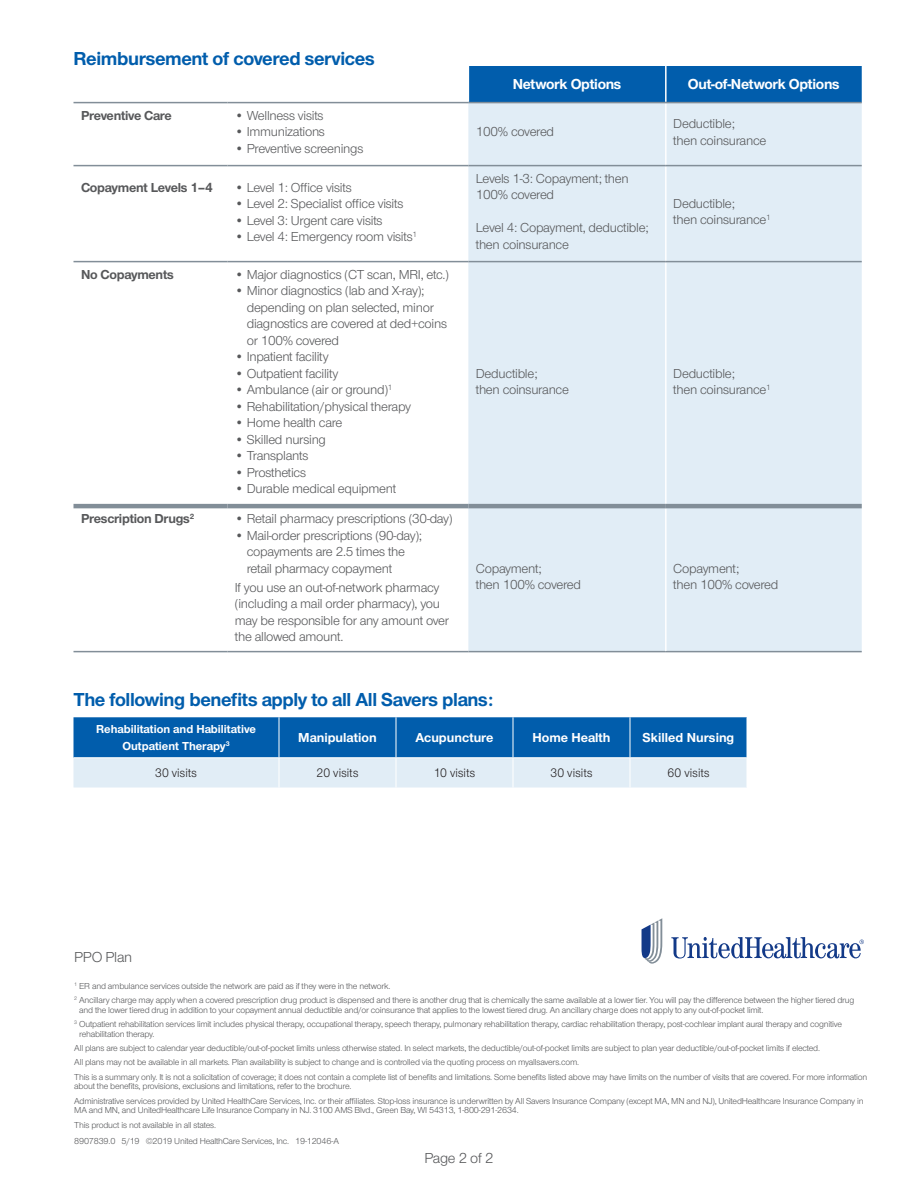
<style>
.page{position:relative;width:918px;height:1188px;background:#fff}
.page>*{position:absolute;margin:0;border:0;box-sizing:border-box;transform-origin:0 0}
.t1{font:700 19.5px "UHC Sans";letter-spacing:-.02em;color:#015dac}
.t2{font:700 15px "UHC Sans";letter-spacing:-.02em;color:#fff}
.t3{font:15px "UHC Sans";letter-spacing:-.025em;color:#57585a}
.t4{font:13.5px/16.5px "UHC Sans";letter-spacing:-.02em;color:#57585a}
.t5{font:700 13.5px "UHC Sans";letter-spacing:-.02em;color:#57585a}
.t6{font:700 13.5px "UHC Sans";color:#fff}
.t7{font:12.75px "UHC Sans";letter-spacing:.015em;color:#231f20;scale:.95 1}
.t8{font:700 12px/16.2px "UHC Sans";color:#fff;text-align:center}
.t9{font:9px/14.2px "UHC Sans";letter-spacing:-.02em;color:#57585a}
</style>
<div class="page">
<div style="left:469px;top:66px;width:393px;height:36px;background:#015dac"></div>
<div style="left:468px;top:103px;width:394px;height:548px;background:#e1edf6"></div>
<hr style="left:74px;top:165px;width:153px;height:1px;background:#828e98">
<hr style="left:227px;top:165px;width:241px;height:1px;background:#828e98">
<hr style="left:74px;top:261px;width:153px;height:1px;background:#828e98">
<hr style="left:227px;top:261px;width:241px;height:1px;background:#828e98">
<hr style="left:74px;top:651px;width:153px;height:1px;background:#828e98">
<hr style="left:227px;top:651px;width:241px;height:1px;background:#828e98">
<hr style="left:468px;top:651px;width:198px;height:1px;background:#828e98">
<hr style="left:666px;top:651px;width:196px;height:1px;background:#828e98">
<hr style="left:665px;top:66px;width:2px;height:36px;background:#fff">
<hr style="left:665px;top:103px;width:2px;height:62px;background:#fff">
<hr style="left:665px;top:166px;width:2px;height:95px;background:#fff">
<hr style="left:665px;top:262px;width:2px;height:242px;background:#fff">
<hr style="left:665px;top:508px;width:2px;height:143px;background:#fff">
<hr style="left:74px;top:504px;width:153px;height:4px;background:#828e98">
<hr style="left:227px;top:504px;width:241px;height:4px;background:#828e98">
<hr style="left:468px;top:504px;width:198px;height:4px;background:#828e98">
<hr style="left:666px;top:504px;width:196px;height:4px;background:#828e98">
<hr style="left:74px;top:102px;width:153px;height:1px;background:#828e98">
<hr style="left:227px;top:102px;width:241px;height:1px;background:#828e98">
<hr style="left:468px;top:102px;width:198px;height:1px;background:#828e98">
<hr style="left:666px;top:102px;width:196px;height:1px;background:#828e98">
<hr style="left:468px;top:165px;width:198px;height:1px;background:#828e98">
<hr style="left:666px;top:165px;width:196px;height:1px;background:#828e98">
<hr style="left:468px;top:261px;width:198px;height:1px;background:#828e98">
<hr style="left:666px;top:261px;width:196px;height:1px;background:#828e98">
<svg style="left:671px;top:937px;width:193px;height:22px"></svg>
<svg style="left:642px;top:918px;width:20px;height:46px"></svg>
<svg style="left:74px;top:717px;width:673px;height:71px;background:#629bcc"></svg>
<hr style="left:279px;top:717px;width:1px;height:40px;background:#fff">
<hr style="left:396px;top:717px;width:1px;height:40px;background:#fff">
<hr style="left:513px;top:717px;width:1px;height:40px;background:#fff">
<hr style="left:630px;top:717px;width:1px;height:40px;background:#fff">
<hr style="left:74px;top:757px;width:205px;height:1px;background:#fff">
<hr style="left:279px;top:757px;width:117px;height:1px;background:#fff">
<hr style="left:279px;top:758px;width:1px;height:30px;background:#fff">
<hr style="left:396px;top:757px;width:117px;height:1px;background:#fff">
<hr style="left:396px;top:758px;width:1px;height:30px;background:#fff">
<hr style="left:513px;top:757px;width:117px;height:1px;background:#fff">
<hr style="left:513px;top:758px;width:1px;height:30px;background:#fff">
<hr style="left:630px;top:757px;width:117px;height:1px;background:#fff">
<hr style="left:630px;top:758px;width:1px;height:30px;background:#fff">
<h1 class="t1" style="left:74px;top:45px;width:303px">Reimbursement of covered services</h1>
<h3 class="t5" style="left:81px;top:106px;width:92px">Preventive Care</h3>
<h3 class="t4" style="left:235px;top:107px;width:90px">• Wellness visits</h3>
<h3 class="t4" style="left:235px;top:123px;width:92px">• Immunizations</h3>
<h3 class="t4" style="left:235px;top:140px;width:130px">• Preventive screenings</h3>
<h3 class="t5" style="left:81px;top:178px;width:133px">Copayment Levels 1–4</h3>
<h3 class="t4" style="left:235px;top:179px;width:118px">• Level 1: Office visits</h3>
<h3 class="t4" style="left:235px;top:195px;width:170px">• Level 2: Specialist office visits</h3>
<h3 class="t4" style="left:235px;top:212px;width:149px">• Level 3: Urgent care visits</h3>
<h3 class="t4" style="left:235px;top:228px;width:184px">• Level 4: Emergency room visits<sup>1</sup></h3>
<h3 class="t5" style="left:81px;top:265px;width:94px">No Copayments</h3>
<h3 class="t4" style="left:235px;top:266px;width:216px">• Major diagnostics (CT scan, MRI, etc.)</h3>
<h3 class="t4" style="left:247px;top:282px;width:202px;text-indent:-12px">• Minor diagnostics (lab and X-ray); depending on plan selected, minor diagnostics are covered at ded+coins or 100% covered</h3>
<h3 class="t4" style="left:235px;top:348px;width:95px">• Inpatient facility</h3>
<h3 class="t4" style="left:235px;top:365px;width:105px">• Outpatient facility</h3>
<h3 class="t4" style="left:235px;top:381px;width:159px">• Ambulance (air or ground)<sup>1</sup></h3>
<h3 class="t4" style="left:235px;top:398px;width:178px">• Rehabilitation/physical therapy</h3>
<h3 class="t4" style="left:235px;top:414px;width:109px">• Home health care</h3>
<h3 class="t4" style="left:235px;top:431px;width:93px">• Skilled nursing</h3>
<h3 class="t4" style="left:235px;top:447px;width:75px">• Transplants</h3>
<h3 class="t4" style="left:235px;top:464px;width:73px">• Prosthetics</h3>
<h3 class="t4" style="left:235px;top:480px;width:163px">• Durable medical equipment</h3>
<h3 class="t5" style="left:81px;top:510px;width:115px">Prescription Drugs<sup>2</sup></h3>
<h3 class="t4" style="left:235px;top:510px;width:219px">• Retail pharmacy prescriptions (30-day)</h3>
<h3 class="t4" style="left:247px;top:527px;width:177px;text-indent:-12px">• Mail-order prescriptions (90-day); copayments are 2.5 times the retail pharmacy copayment</h3>
<h3 class="t4" style="left:235px;top:578px;width:216px">If you use an out-of-network pharmacy (including a mail order pharmacy), you may be responsible for any amount over the allowed amount.</h3>
<h2 class="t2" style="left:513px;top:73px;width:110px">Network Options</h2>
<h2 class="t2" style="left:688px;top:73px;width:153px">Out-of-Network Options</h2>
<h3 class="t4" style="left:476px;top:123px;width:80px">100% covered</h3>
<h3 class="t4" style="left:673px;top:115px;width:95px">Deductible;<br>then coinsurance</h3>
<h3 class="t4" style="left:476px;top:170px;width:154px">Levels 1-3: Copayment; then<br>100% covered</h3>
<h3 class="t4" style="left:476px;top:219px;width:174px">Level 4: Copayment, deductible; then coinsurance</h3>
<h3 class="t4" style="left:673px;top:194px;width:99px">Deductible;<br>then coinsurance<sup>1</sup></h3>
<h3 class="t4" style="left:476px;top:365px;width:95px">Deductible;<br>then coinsurance</h3>
<h3 class="t4" style="left:673px;top:365px;width:99px">Deductible;<br>then coinsurance<sup>1</sup></h3>
<h3 class="t4" style="left:476px;top:560px;width:107px">Copayment;<br>then 100% covered</h3>
<h3 class="t4" style="left:673px;top:560px;width:107px">Copayment;<br>then 100% covered</h3>
<h1 class="t1" style="left:74px;top:686px;width:421px">The following benefits apply to all All Savers plans:</h1>
<h3 class="t8" style="left:96px;top:721px;width:161px">Rehabilitation and Habilitative<br>Outpatient Therapy<sup>3</sup></h3>
<h3 class="t6" style="left:298px;top:728px;width:80px">Manipulation</h3>
<h3 class="t6" style="left:415px;top:728px;width:80px">Acupuncture</h3>
<h3 class="t6" style="left:532px;top:728px;width:80px">Home Health</h3>
<h3 class="t6" style="left:643px;top:728px;width:93px">Skilled Nursing</h3>
<h3 class="t7" style="left:155px;top:765px;width:46px">30 visits</h3>
<h3 class="t7" style="left:317px;top:765px;width:46px">20 visits</h3>
<h3 class="t7" style="left:434px;top:765px;width:45px">10 visits</h3>
<h3 class="t7" style="left:550px;top:765px;width:46px">30 visits</h3>
<h3 class="t7" style="left:667px;top:765px;width:46px">60 visits</h3>
<h2 class="t3" style="left:74px;top:947px;width:60px">PPO Plan</h2>
<p class="t9" style="left:74px;top:978px;width:782px"><sup>1</sup> ER and ambulance services outside the network are paid as if they were in the network.<br><sup>2</sup> Ancillary charge may apply when a covered prescription drug product is dispensed and there is another drug that is chemically the same available at a lower tier. You will pay the difference between the higher tiered drug</p>
<p class="t9" style="left:74px;top:1002px;width:769px;text-indent:5px">and the lower tiered drug in addition to your copayment annual deductible and/or coinsurance that applies to the lowest tiered drug. An ancillary charge does not apply to any out-of-pocket limit.<br><sup>3</sup> Outpatient rehabilitation services limit includes physical therapy, occupational therapy, speech therapy, pulmonary rehabilitation therapy, cardiac rehabilitation therapy, post-cochlear implant aural therapy and cognitive</p>
<p class="t9" style="left:74px;top:1026px;width:795px;text-indent:5px">rehabilitation therapy.<br>All plans are subject to calendar year deductible/out-of-pocket limits unless otherwise stated. In select markets, the deductible/out-of-pocket limits are subject to plan year deductible/out-of-pocket limits if elected.<br>All plans may not be available in all markets. Plan availability is subject to change and is controlled via the quoting process on myallsavers.com.<br>This is a summary only. It is not a solicitation of coverage; it does not contain a complete list of benefits and limitations. Some benefits listed above may have limits on the number of visits that are covered. For more information</p>
<p class="t9" style="left:74px;top:1079px;width:791px">about the benefits, provisions, exclusions and limitations, refer to the brochure.<br>Administrative services provided by United HealthCare Services, Inc. or their affiliates. Stop-loss insurance is underwritten by All Savers Insurance Company (except MA, MN and NJ), UnitedHealthcare Insurance Company in</p>
<p class="t9" style="left:74px;top:1103px;width:446px">MA and MN, and UnitedHealthcare Life Insurance Company in NJ. 3100 AMS Blvd., Green Bay, WI 54313, 1-800-291-2634.<br>This product is not available in all states.</p>
<p class="t9" style="left:74px;top:1134px;width:266px">8907839.0 5/19 ©2019 United HealthCare Services, Inc. 19-12046-A</p>
<h2 class="t3" style="left:424px;top:1149px;width:71px">Page 2 of 2</h2>
</div>
